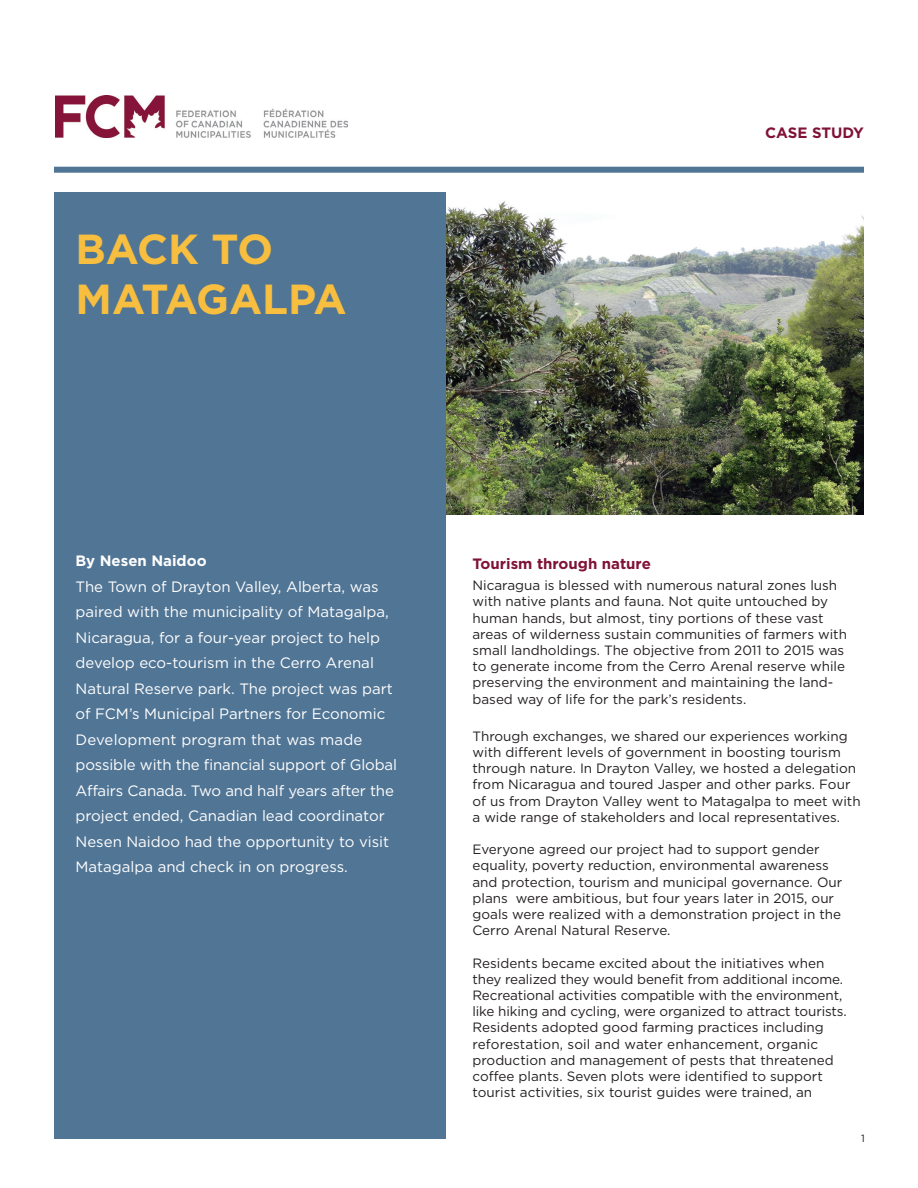
<style>
.page{position:relative;width:918px;height:1188px;background:#fff}
.page>*{position:absolute;margin:0;border:0;box-sizing:border-box;transform-origin:0 0}
.t1{font:700 42px/50.4px "Gotham";letter-spacing:-.015em;color:#f7be3f}
.t2{font:15px/25.5px "Gotham";color:#fff}
.t3{font:700 15px "Gotham";color:#801238}
.t4{font:700 15px "Gotham";color:#fff}
.t5{font:13.5px/16.2px "Gotham";color:#231f20}
.t6{font:10.5px "Gotham";color:#231f20}
</style>
<div class="page">
<img style="left:446px;top:201px;width:418px;height:313px">
<div style="left:54px;top:192px;width:392px;height:947px;background:#517595"></div>
<div style="left:54px;top:167px;width:810px;height:6px;background:#517595"></div>
<img style="left:55px;top:96px;width:293px;height:41px">
<h1 class="t1" style="left:76px;top:224px;width:272px">BACK TO<br>MATAGALPA</h1>
<p class="t3" style="left:765px;top:123px;width:100px">CASE STUDY</p>
<h5 class="t4" style="left:76px;top:551px;width:133px">By Nesen Naidoo</h5>
<p class="t2" style="left:76px;top:574px;width:323px">The Town of Drayton Valley, Alberta, was paired with the municipality of Matagalpa, Nicaragua, for a four-year project to help develop eco-tourism in the Cerro Arenal Natural Reserve park. The project was part of FCM’s Municipal Partners for Economic Development program that was made possible with the fnancial support of Global Afairs Canada. Two and half years after the project ended, Canadian lead coordinator Nesen Naidoo had the opportunity to visit Matagalpa and check in on progress.</p>
<h5 class="t3" style="left:472px;top:554px;width:180px">Tourism through nature</h5>
<p class="t5" style="left:472px;top:577px;width:376px">Nicaragua is blessed with numerous natural zones lush with native plants and fauna. Not quite untouched by human hands, but almost, tiny portions of these vast areas of wilderness sustain communities of farmers with small landholdings. The objective from 2011 to 2015 was to generate income from the Cerro Arenal reserve while preserving the environment and maintaining the land&shy;based way of life for the park’s residents.</p>
<p class="t5" style="left:472px;top:728px;width:390px">Through exchanges, we shared our experiences working with diferent levels of government in boosting tourism through nature. In Drayton Valley, we hosted a delegation from Nicaragua and toured Jasper and other parks. Four of us from Drayton Valley went to Matagalpa to meet with a wide range of stakeholders and local representatives.</p>
<p class="t5" style="left:472px;top:841px;width:371px">Everyone agreed our project had to support gender equality, poverty reduction, environmental awareness and protection, tourism and municipal governance. Our plans were ambitious, but four years later in 2015, our goals were realized with a demonstration project in the Cerro Arenal Natural Reserve.</p>
<p class="t5" style="left:472px;top:955px;width:376px">Residents became excited about the initiatives when they realized they would beneft from additional income.<br>Recreational activities compatible with the environment, like hiking and cycling, were organized to attract tourists.<br>Residents adopted good farming practices including reforestation, soil and water enhancement, organic production and management of pests that threatened cofee plants. Seven plots were identifed to support tourist activities, six tourist guides were trained, an</p>
<p class="t6" style="left:861px;top:1132px;width:5px">1</p>
</div>
